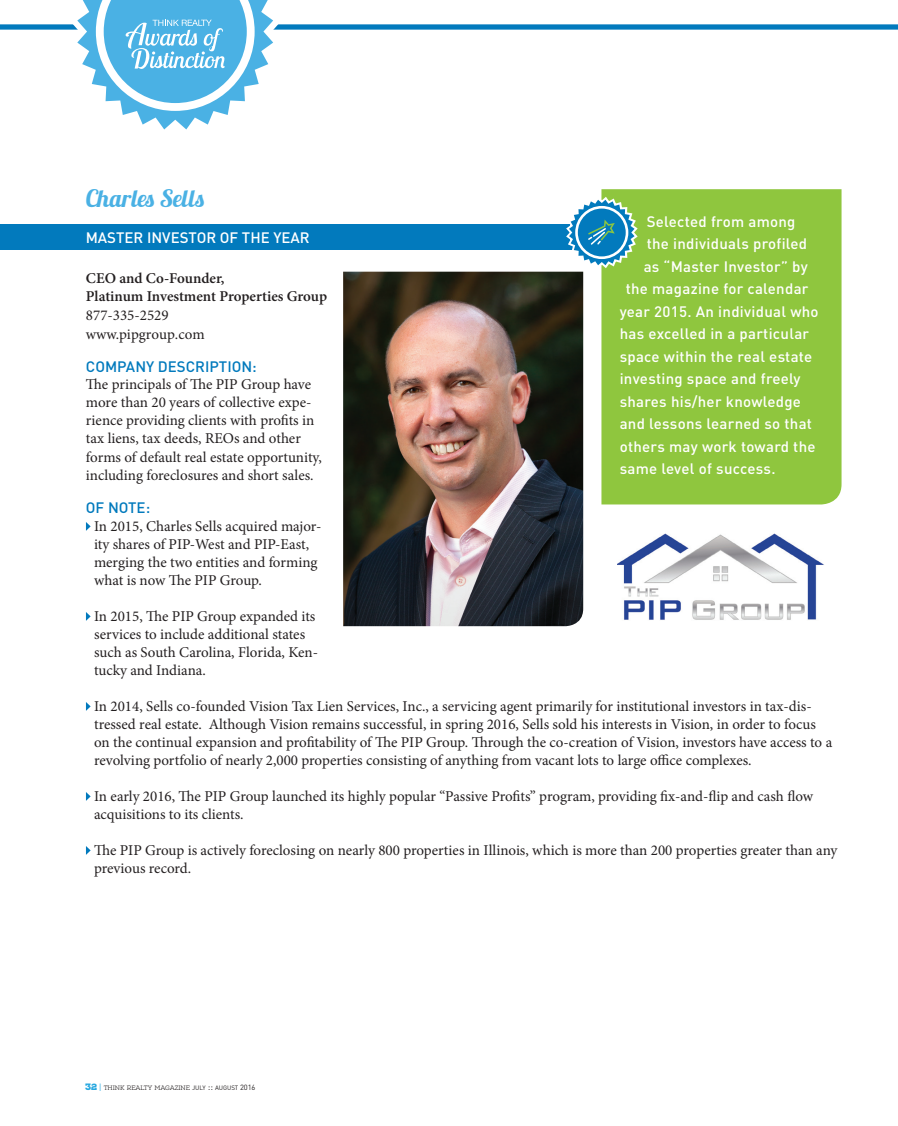
<style>
.page{position:relative;width:898px;height:1126px;background:#fff}
.page>*{position:absolute;margin:0;border:0;box-sizing:border-box;transform-origin:0 0}
.t1{font:24px "Lobster 1.3";letter-spacing:.01em;color:#4ab1e4}
.Strategy_Copy{font:15px/18px "Minion Pro";letter-spacing:-.005em;color:#231f20}
.Strategy_Copy-2{font:500 15px "DIN";letter-spacing:.02em;color:#fff}
.Strategy_Copy-3{font:600 15px/18.8px "Minion Pro";letter-spacing:-.005em;color:#231f20}
.Strategy_Copy-4{font:500 15px "DIN";color:#fff}
.Strategy_Copy-5{font:500 15px "DIN";color:#027abd}
.t2{font:6.3px "Nexa Slab";letter-spacing:-.015em;color:#231f20}
.s1{font-weight:400}
.s2{font-family:"DIN";font-weight:500;color:#027abd}
.s3{font-weight:900;font-size:9px;color:#27a8e0}
.s4{font-size:9px;color:#27a8e0}
.s5{font-family:"DIN"}
.s6{font-family:"DIN";font-size:9px}
.s7{font-family:"DIN";font-size:7.5px}
</style>
<div class="page">
<div style="left:0;top:24px;width:93px;height:6px;background:#027abd"></div>
<div style="left:257px;top:24px;width:641px;height:6px;background:#027abd"></div>
<svg style="left:60px;top:0;width:231px;height:130px"></svg>
<div style="left:0;top:225px;width:584px;height:25px;background:#027abd"></div>
<div style="left:601px;top:189px;width:240px;height:315px;background:#8fc63e"></div>
<svg style="left:563px;top:194px;width:77px;height:77px"></svg>
<svg style="left:86px;top:522px;width:5px;height:9px"></svg>
<svg style="left:86px;top:612px;width:5px;height:9px"></svg>
<svg style="left:86px;top:702px;width:5px;height:9px"></svg>
<svg style="left:86px;top:792px;width:5px;height:9px"></svg>
<svg style="left:86px;top:846px;width:5px;height:9px"></svg>
<img style="left:343px;top:272px;width:240px;height:354px">
<img style="left:618px;top:533px;width:206px;height:87px">
<p class="t1" style="left:86px;top:183px;width:121px">Charles Sells</p>
<p class="Strategy_Copy-4" style="left:86px;top:228px;width:225px">MASTER INVESTOR OF THE YEAR</p>
<p class="Strategy_Copy-2" style="left:646px;top:211px;width:150px">Selected from among</p>
<p class="Strategy_Copy-2" style="left:646px;top:234px;width:162px">the individuals profiled</p>
<p class="Strategy_Copy-2" style="left:643px;top:256px;width:166px">as “Master Investor” by</p>
<p class="Strategy_Copy-2" style="left:625px;top:279px;width:184px">the magazine for calendar</p>
<p class="Strategy_Copy-2" style="left:619px;top:301px;width:200px">year 2015. An individual who</p>
<p class="Strategy_Copy-2" style="left:619px;top:324px;width:191px">has excelled in a particular</p>
<p class="Strategy_Copy-2" style="left:619px;top:346px;width:194px">space within the real estate</p>
<p class="Strategy_Copy-2" style="left:619px;top:369px;width:182px">investing space and freely</p>
<p class="Strategy_Copy-2" style="left:619px;top:391px;width:183px">shares his/her knowledge</p>
<p class="Strategy_Copy-2" style="left:619px;top:414px;width:194px">and lessons learned so that</p>
<p class="Strategy_Copy-2" style="left:619px;top:436px;width:197px">others may work toward the</p>
<p class="Strategy_Copy-2" style="left:619px;top:459px;width:157px">same level of success.</p>
<p class="Strategy_Copy-3" style="left:86px;top:268px;width:243px">CEO and Co-Founder,<br>Platinum Investment Properties Group<br><span class="s1">877-335-2529<br>www.pipgroup.com</span></p>
<p class="Strategy_Copy" style="left:86px;top:358px;width:237px"><span class="s2">COMPANY DESCRIPTION:<br></span>The principals of The PIP Group have more than 20 years of collective expe&shy;rience providing clients with profits in tax liens, tax deeds, REOs and other forms of default real estate opportunity, including foreclosures and short sales.</p>
<p class="Strategy_Copy-5" style="left:86px;top:497px;width:66px">OF NOTE:</p>
<p class="Strategy_Copy" style="left:94px;top:517px;width:229px">In 2015, Charles Sells acquired major&shy;ity shares of PIP-West and PIP-East, merging the two entities and forming what is now The PIP Group.</p>
<p class="Strategy_Copy" style="left:94px;top:607px;width:225px">In 2015, The PIP Group expanded its services to include additional states such as South Carolina, Florida, Ken&shy;tucky and Indiana.</p>
<p class="Strategy_Copy" style="left:94px;top:697px;width:740px">In 2014, Sells co-founded Vision Tax Lien Services, Inc., a servicing agent primarily for institutional investors in tax-dis&shy;tressed real estate. Although Vision remains successful, in spring 2016, Sells sold his interests in Vision, in order to focus on the continual expansion and profitability of The PIP Group. Through the co-creation of Vision, investors have access to a revolving portfolio of nearly 2,000 properties consisting of anything from vacant lots to large office complexes.</p>
<p class="Strategy_Copy" style="left:94px;top:787px;width:720px">In early 2016, The PIP Group launched its highly popular “Passive Profits” program, providing fix-and-flip and cash flow acquisitions to its clients.</p>
<p class="Strategy_Copy" style="left:94px;top:841px;width:745px">The PIP Group is actively foreclosing on nearly 800 properties in Illinois, which is more than 200 properties greater than any previous record.</p>
<p class="t2" style="left:85px;top:1084px;width:172px"><span class="s3">32</span> <span class="s4">|</span> THINK REALTY MAGAZINE <span class="s5">JULY</span> <span class="s6">::</span> <span class="s5">AUGUST</span> <span class="s7">2016</span></p>
</div>
